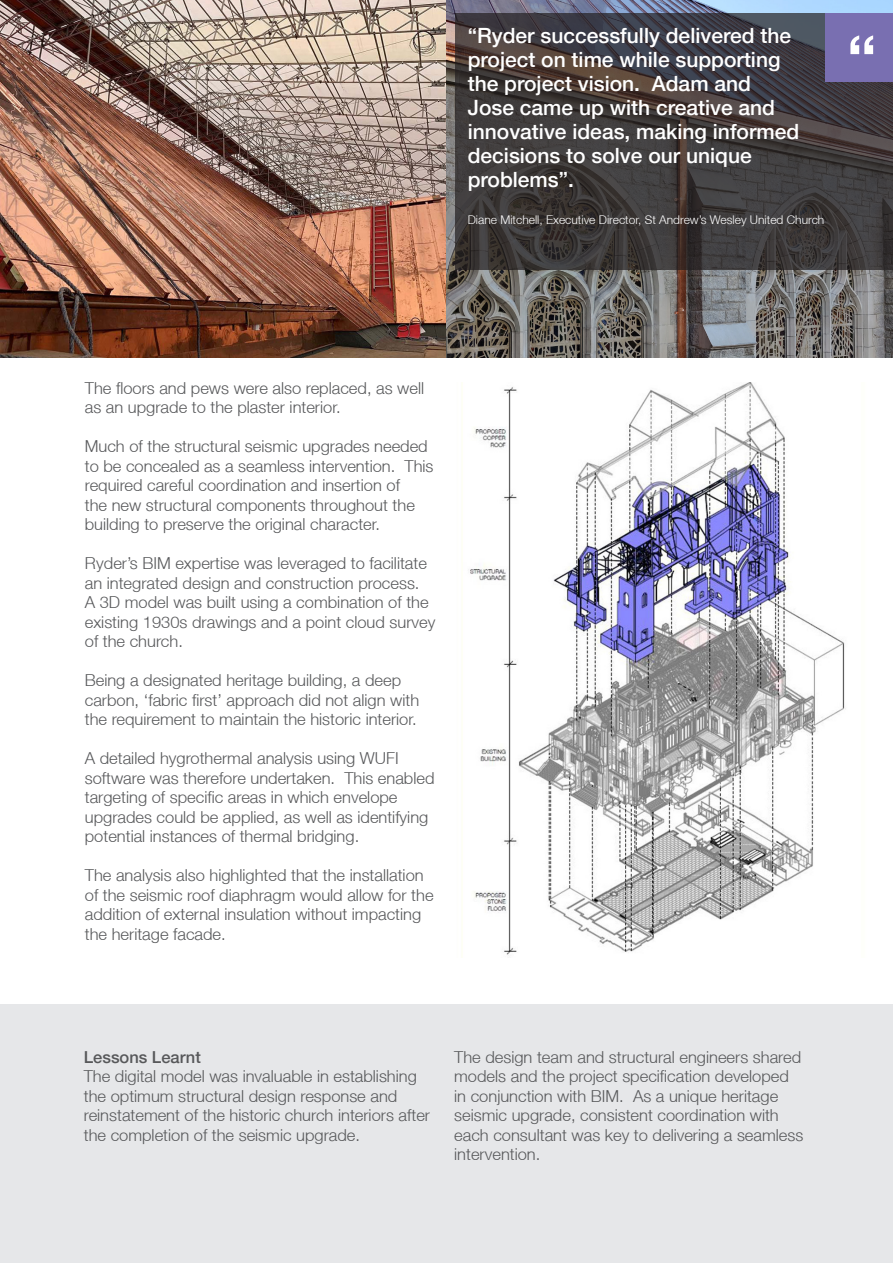
<style>
.page{position:relative;width:893px;height:1263px;background:#fff}
.page>*{position:absolute;margin:0;border:0;box-sizing:border-box;transform-origin:0 0}
.t1{font:500 21px/24px "Helvetica Neue LT";color:#fff}
.Body_text{font:300 16.5px/19.5px "Helvetica Neue LT";color:#57585a}
.Quotation_author{font:300 16.5px/19.5px "Helvetica Neue LT";color:#57585a}
.t2{font:500 16.5px "Helvetica Neue LT";color:#57585a}
.Quotation_author-2{font:300 12px "Helvetica Neue LT";color:#fff}
</style>
<div class="page">
<img style="left:470px;top:382px;width:376px;height:573px">
<div style="left:0;top:1004px;width:893px;height:259px;background:#e6e7e9"></div>
<img style="left:0;top:0;width:893px;height:357px">
<svg style="left:455px;top:13px;width:438px;height:257px;background:#3f3b3c"></svg>
<div style="left:825px;top:13px;width:68px;height:68px;background:#796fb1"></div>
<svg style="left:850px;top:35px;width:23px;height:19px"></svg>
<p class="t1" style="left:468px;top:23px;width:333px">“Ryder successfully delivered the project on time while supporting the project vision. Adam and<br>Jose came up with creative and innovative ideas, making informed decisions to solve our unique problems”.</p>
<p class="Quotation_author-2" style="left:468px;top:212px;width:358px">Diane Mitchell, Executive Director, St Andrew’s Wesley United Church</p>
<p class="Body_text" style="left:85px;top:378px;width:341px">The floors and pews were also replaced, as well as an upgrade to the plaster interior.</p>
<p class="Body_text" style="left:85px;top:436px;width:350px">Much of the structural seismic upgrades needed to be concealed as a seamless intervention. This required careful coordination and insertion of<br>the new structural components throughout the building to preserve the original character.</p>
<p class="Body_text" style="left:85px;top:553px;width:352px">Ryder’s BIM expertise was leveraged to facilitate an integrated design and construction process.<br>A 3D model was built using a combination of the existing 1930s drawings and a point cloud survey of the church.</p>
<p class="Body_text" style="left:85px;top:670px;width:336px">Being a designated heritage building, a deep carbon, ‘fabric first’ approach did not align with the requirement to maintain the historic interior.</p>
<p class="Body_text" style="left:85px;top:748px;width:351px">A detailed hygrothermal analysis using WUFI software was therefore undertaken. This enabled targeting of specific areas in which envelope upgrades could be applied, as well as identifying potential instances of thermal bridging.</p>
<p class="Quotation_author" style="left:85px;top:865px;width:350px">The analysis also highlighted that the installation of the seismic roof diaphragm would allow for the addition of external insulation without impacting the heritage facade.</p>
<p class="t2" style="left:84px;top:1047px;width:119px">Lessons Learnt</p>
<p class="Body_text" style="left:84px;top:1066px;width:348px">The digital model was invaluable in establishing the optimum structural design response and reinstatement of the historic church interiors after the completion of the seismic upgrade.</p>
<p class="Body_text" style="left:454px;top:1047px;width:351px">The design team and structural engineers shared models and the project specification developed in conjunction with BIM. As a unique heritage seismic upgrade, consistent coordination with each consultant was key to delivering a seamless intervention.</p>
</div>
